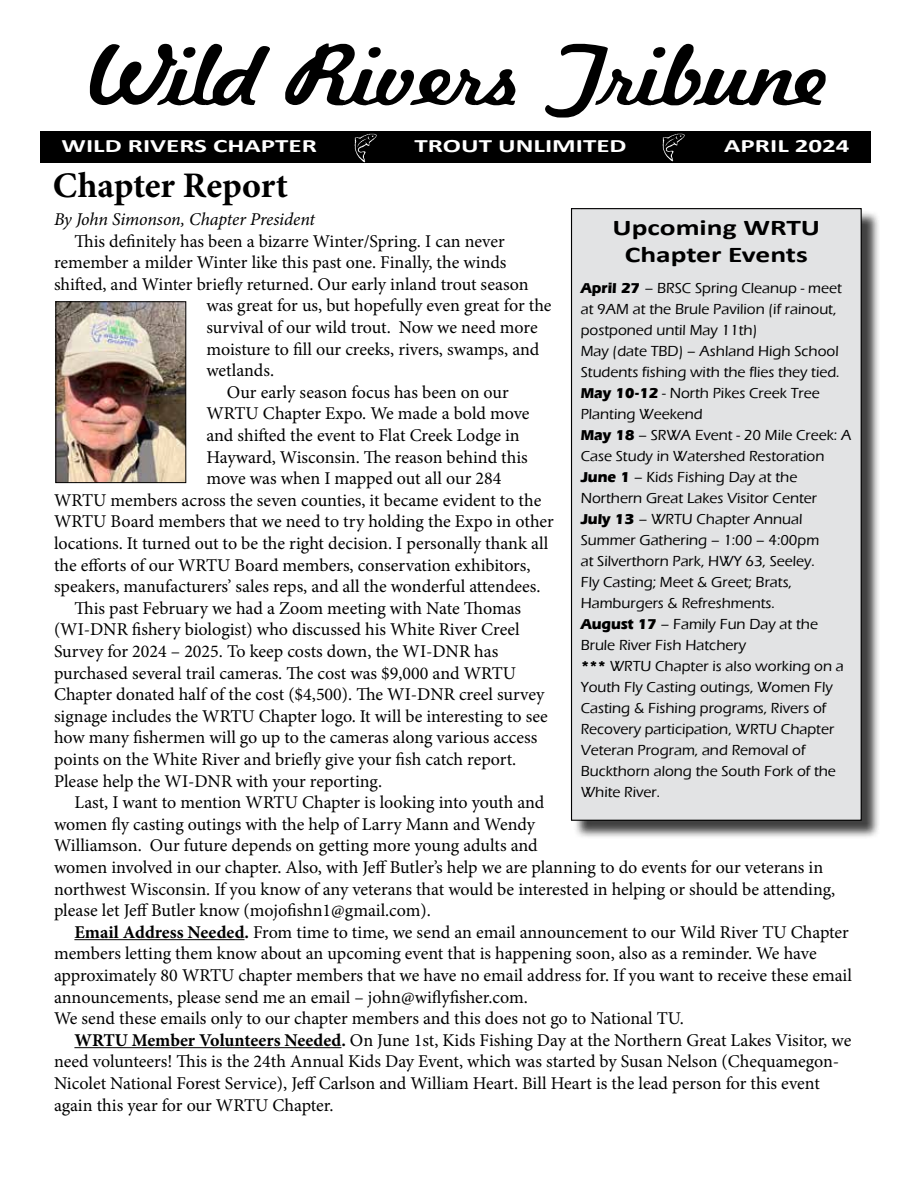
<style>
.page{position:relative;width:918px;height:1188px;background:#fff}
.page>*{position:absolute;margin:0;border:0;box-sizing:border-box;transform-origin:0 0}
.t1{font:61.2px "Kavaler Kursive";color:#000;scale:1.18 1}
.t2{font:700 36px "Minion Pro";letter-spacing:-.005em;color:#000}
.t3{font:700 22.5px/27px "Calibri";color:#000;text-align:center;scale:1.31 1}
.t4{font:700 18.9px "Calibri";color:#fff;scale:1.43 1}
.t5{font:18px "Minion Pro";letter-spacing:-.005em;color:#000}
.t6{font:italic 18px "Minion Pro";letter-spacing:-.01em;color:#000}
.t7{font:500 15px/21px "Eras ITC";color:#000}
.s1{font-family:"Eras IT Cby BT";font-weight:700}
.s2{font-weight:700}
</style>
<div class="page">
<hr style="left:74px;top:939px;width:171px;height:1px;background:#000">
<hr style="left:74px;top:1047px;width:267px;height:1px;background:#000">
<div style="left:40px;top:132px;width:831px;height:31px;background:#000"></div>
<img style="left:354px;top:133px;width:23px;height:29px">
<img style="left:662px;top:133px;width:23px;height:29px">
<img style="left:58px;top:303px;width:126px;height:178px">
<div style="left:56px;top:301px;width:130px;height:182px;border:1px solid #000"></div>
<div style="left:573px;top:210px;width:307px;height:629px;background:#000;opacity:.75"></div>
<div style="left:572px;top:209px;width:289px;height:611px;background:#e2e3e4"></div>
<div style="left:571px;top:208px;width:291px;height:613px;border:1px solid #000"></div>
<h1 class="t1" style="left:90px;top:38px;width:621px">Wild Rivers Tribune</h1>
<p class="t4" style="left:62px;top:132px;width:180px">WILD RIVERS CHAPTER</p>
<p class="t4" style="left:415px;top:132px;width:150px">TROUT UNLIMITED</p>
<p class="t4" style="left:724px;top:132px;width:89px">APRIL 2024</p>
<h2 class="t2" style="left:53px;top:161px;width:237px">Chapter Report</h2>
<p class="t3" style="left:613px;top:213px;width:160px">Upcoming WRTU<br>Chapter Events</p>
<p class="t7" style="left:581px;top:278px;width:272px"><span class="s1">April 27</span> – BRSC Spring Cleanup - meet at 9AM at the Brule Pavilion (if rainout, postponed until May 11th)<br>May (date TBD) – Ashland High School<br>Students fishing with the flies they tied.<br><span class="s1">May 10-12</span> - North Pikes Creek Tree<br>Planting Weekend<br><span class="s1">May 18</span> – SRWA Event - 20 Mile Creek: A<br>Case Study in Watershed Restoration<br><span class="s1">June 1</span> – Kids Fishing Day at the<br>Northern Great Lakes Visitor Center<br><span class="s1">July 13</span> – WRTU Chapter Annual<br>Summer Gathering – 1:00 – 4:00pm<br>at Silverthorn Park, HWY 63, Seeley.<br>Fly Casting; Meet &amp; Greet; Brats,<br>Hamburgers &amp; Refreshments.<br><span class="s1">August 17</span> – Family Fun Day at the<br>Brule River Fish Hatchery<br><span class="s1">***</span> WRTU Chapter is also working on a<br>Youth Fly Casting outings, Women Fly<br>Casting &amp; Fishing programs, Rivers of<br>Recovery participation, WRTU Chapter<br>Veteran Program, and Removal of<br>Buckthorn along the South Fork of the<br>White River.</p>
<p class="t6" style="left:54px;top:207px;width:263px">By John Simonson, Chapter President</p>
<p class="t5" style="left:74px;top:229px;width:432px">This definitely has been a bizarre Winter/Spring. I can never</p>
<p class="t5" style="left:54px;top:250px;width:454px">remember a milder Winter like this past one. Finally, the winds</p>
<p class="t5" style="left:54px;top:272px;width:476px">shifted, and Winter briefly returned. Our early inland trout season</p>
<p class="t5" style="left:206px;top:294px;width:347px">was great for us, but hopefully even great for the</p>
<p class="t5" style="left:206px;top:315px;width:333px">survival of our wild trout. Now we need more</p>
<p class="t5" style="left:206px;top:337px;width:335px">moisture to fill our creeks, rivers, swamps, and</p>
<p class="t5" style="left:206px;top:358px;width:69px">wetlands.</p>
<p class="t5" style="left:227px;top:380px;width:284px">Our early season focus has been on our</p>
<p class="t5" style="left:206px;top:402px;width:325px">WRTU Chapter Expo. We made a bold move</p>
<p class="t5" style="left:206px;top:423px;width:315px">and shifted the event to Flat Creek Lodge in</p>
<p class="t5" style="left:206px;top:445px;width:323px">Hayward, Wisconsin. The reason behind this</p>
<p class="t5" style="left:206px;top:466px;width:296px">move was when I mapped out all our 284</p>
<p class="t5" style="left:54px;top:488px;width:489px">WRTU members across the seven counties, it became evident to the</p>
<p class="t5" style="left:54px;top:510px;width:501px">WRTU Board members that we need to try holding the Expo in other</p>
<p class="t5" style="left:54px;top:531px;width:496px">locations. It turned out to be the right decision. I personally thank all</p>
<p class="t5" style="left:54px;top:553px;width:478px">the efforts of our WRTU Board members, conservation exhibitors,</p>
<p class="t5" style="left:54px;top:574px;width:488px">speakers, manufacturers’ sales reps, and all the wonderful attendees.</p>
<p class="t5" style="left:74px;top:596px;width:448px">This past February we had a Zoom meeting with Nate Thomas</p>
<p class="t5" style="left:54px;top:618px;width:467px">(WI-DNR fishery biologist) who discussed his White River Creel</p>
<p class="t5" style="left:54px;top:639px;width:446px">Survey for 2024 – 2025. To keep costs down, the WI-DNR has</p>
<p class="t5" style="left:54px;top:661px;width:464px">purchased several trail cameras. The cost was $9,000 and WRTU</p>
<p class="t5" style="left:54px;top:682px;width:492px">Chapter donated half of the cost ($4,500). The WI-DNR creel survey</p>
<p class="t5" style="left:54px;top:704px;width:495px">signage includes the WRTU Chapter logo. It will be interesting to see</p>
<p class="t5" style="left:54px;top:726px;width:485px">how many fishermen will go up to the cameras along various access</p>
<p class="t5" style="left:54px;top:747px;width:464px">points on the White River and briefly give your fish catch report.</p>
<p class="t5" style="left:54px;top:769px;width:330px">Please help the WI-DNR with your reporting.</p>
<p class="t5" style="left:74px;top:790px;width:472px">Last, I want to mention WRTU Chapter is looking into youth and</p>
<p class="t5" style="left:54px;top:812px;width:483px">women fly casting outings with the help of Larry Mann and Wendy</p>
<p class="t5" style="left:54px;top:834px;width:485px">Williamson. Our future depends on getting more young adults and</p>
<p class="t5" style="left:54px;top:855px;width:771px">women involved in our chapter. Also, with Jeff Butler’s help we are planning to do events for our veterans in</p>
<p class="t5" style="left:54px;top:877px;width:783px">northwest Wisconsin. If you know of any veterans that would be interested in helping or should be attending,</p>
<p class="t5" style="left:54px;top:898px;width:378px">please let Jeff Butler know (mojofishn1@gmail.com).</p>
<p class="t5" style="left:74px;top:920px;width:776px"><span class="s2">Email Address Needed.</span> From time to time, we send an email announcement to our Wild River TU Chapter</p>
<p class="t5" style="left:54px;top:942px;width:764px">members letting them know about an upcoming event that is happening soon, also as a reminder. We have</p>
<p class="t5" style="left:54px;top:963px;width:800px">approximately 80 WRTU chapter members that we have no email address for. If you want to receive these email</p>
<p class="t5" style="left:54px;top:985px;width:476px">announcements, please send me an email – john@wiflyfisher.com.</p>
<p class="t5" style="left:54px;top:1006px;width:631px">We send these emails only to our chapter members and this does not go to National TU.</p>
<p class="t5" style="left:74px;top:1028px;width:778px"><span class="s2">WRTU Member Volunteers Needed.</span> On June 1st, Kids Fishing Day at the Northern Great Lakes Visitor, we</p>
<p class="t5" style="left:54px;top:1050px;width:787px">need volunteers! This is the 24th Annual Kids Day Event, which was started by Susan Nelson (Chequamegon-</p>
<p class="t5" style="left:54px;top:1071px;width:767px">Nicolet National Forest Service), Jeff Carlson and William Heart. Bill Heart is the lead person for this event</p>
<p class="t5" style="left:54px;top:1093px;width:281px">again this year for our WRTU Chapter.</p>
</div>
